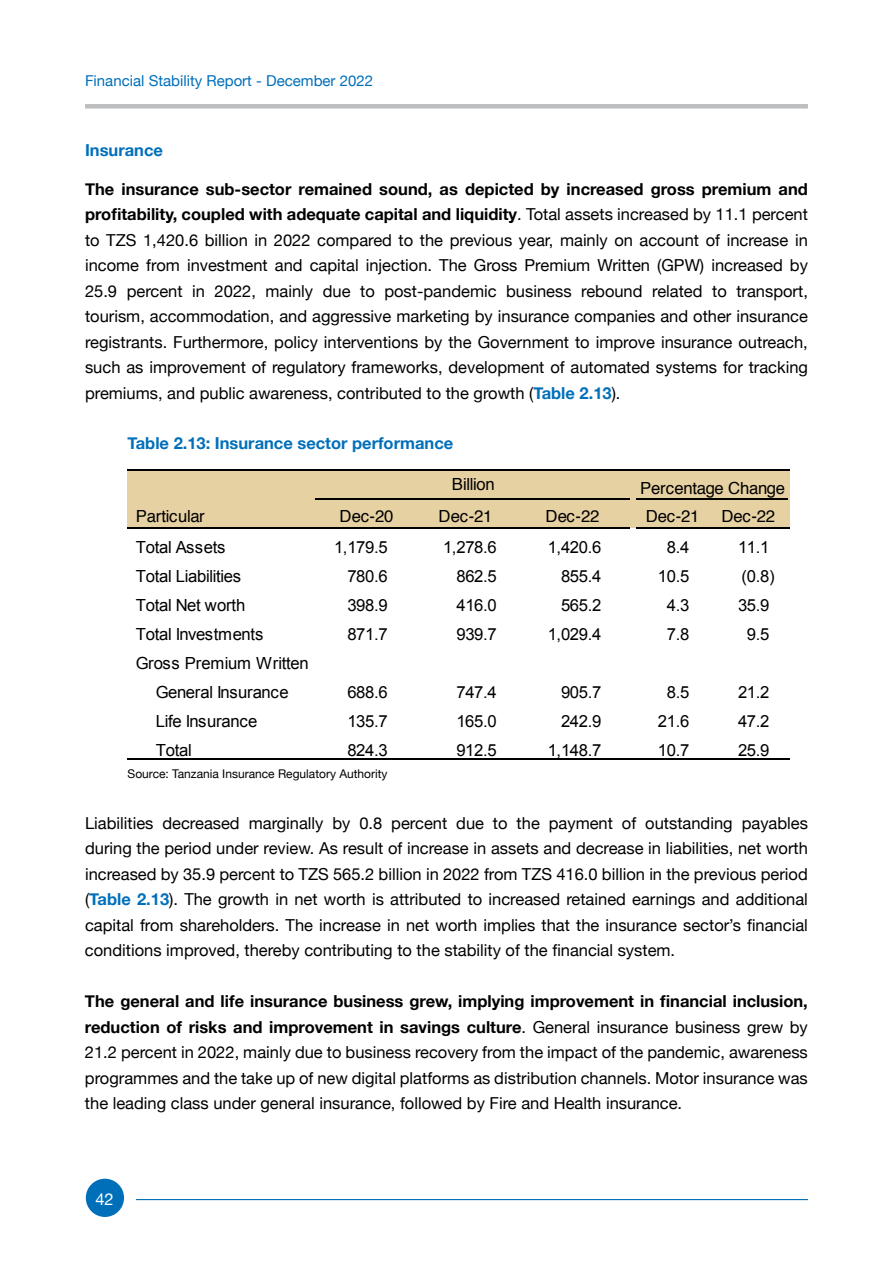
<style>
.page{position:relative;width:893px;height:1263px;background:#fff}
.page>*{position:absolute;margin:0;border:0;box-sizing:border-box;transform-origin:0 0}
.t1{font:16.65px/29px "Arial";letter-spacing:-.025em;color:#000;text-align:center}
.t2{font:16.65px "Helvetica";letter-spacing:-.02em;color:#000}
.t3{font:16.5px/25.5px "Helvetica Neue";color:#000;text-align:justify}
.t4{font:700 16.5px "Helvetica Neue";color:#006fba}
.t5{font:16.5px "Helvetica Neue";color:#fff}
.t6{font:15px "Helvetica Neue";color:#006fba}
.t7{font:12px "Helvetica Neue";color:#000}
.s1{font-weight:700}
.s2{font-weight:700;color:#006fba}
</style>
<div class="page">
<div style="left:85px;top:104px;width:723px;height:5px;background:#bcbec0"></div>
<hr style="left:136px;top:1199px;width:672px;height:1px;background:#006fba">
<div style="left:86px;top:1179px;width:38px;height:38px;background:#006fba;border-radius:50%"></div>
<div style="left:128px;top:470px;width:662px;height:57px;background:#e6d1a2"></div>
<hr style="left:315px;top:498px;width:315px;height:2px;background:#000">
<hr style="left:128px;top:527px;width:502px;height:1px;background:#000">
<hr style="left:128px;top:469px;width:662px;height:2px;background:#000">
<hr style="left:637px;top:498px;width:151px;height:2px;background:#000">
<hr style="left:637px;top:527px;width:153px;height:1px;background:#000">
<hr style="left:128px;top:759px;width:662px;height:1px;background:#000">
<p class="t6" style="left:85px;top:69px;width:290px">Financial Stability Report - December 2022</p>
<p class="t4" style="left:85px;top:138px;width:79px">Insurance</p>
<p class="t3" style="left:85px;top:177px;width:724px"><span class="s1">The insurance sub-sector remained sound, as depicted by increased gross premium and profitability, coupled with adequate capital and liquidity</span>. Total assets increased by 11.1 percent to TZS 1,420.6 billion in 2022 compared to the previous year, mainly on account of increase in income from investment and capital injection. The Gross Premium Written (GPW) increased by 25.9 percent in 2022, mainly due to post-pandemic business rebound related to transport, tourism, accommodation, and aggressive marketing by insurance companies and other insurance registrants. Furthermore, policy interventions by the Government to improve insurance outreach, such as improvement of regulatory frameworks, development of automated systems for tracking premiums, and public awareness, contributed to the growth (<span class="s2">Table 2.13</span>).</p>
<p class="t4" style="left:128px;top:430px;width:327px">Table 2.13: Insurance sector performance</p>
<p class="t2" style="left:136px;top:504px;width:70px">Particular</p>
<p class="t2" style="left:452px;top:471px;width:44px">Billion</p>
<p class="t2" style="left:640px;top:475px;width:147px">Percentage Change</p>
<p class="t2" style="left:340px;top:504px;width:55px">Dec-20</p>
<p class="t2" style="left:439px;top:504px;width:55px">Dec-21</p>
<p class="t2" style="left:545px;top:504px;width:55px">Dec-22</p>
<p class="t2" style="left:646px;top:504px;width:55px">Dec-21</p>
<p class="t2" style="left:721px;top:504px;width:55px">Dec-22</p>
<p class="t1" style="left:136px;top:533px;width:91px">Total Assets</p>
<p class="t1" style="left:334px;top:533px;width:55px">1,179.5</p>
<p class="t1" style="left:443px;top:533px;width:55px">1,278.6</p>
<p class="t1" style="left:548px;top:533px;width:55px">1,420.6</p>
<p class="t1" style="left:667px;top:533px;width:24px">8.4</p>
<p class="t1" style="left:738px;top:533px;width:33px">11.1</p>
<p class="t1" style="left:136px;top:562px;width:107px">Total Liabilities</p>
<p class="t1" style="left:347px;top:562px;width:42px">780.6</p>
<p class="t1" style="left:456px;top:562px;width:42px">862.5</p>
<p class="t1" style="left:561px;top:562px;width:42px">855.4</p>
<p class="t1" style="left:658px;top:562px;width:33px">10.5</p>
<p class="t1" style="left:741px;top:562px;width:35px">(0.8)</p>
<p class="t1" style="left:136px;top:591px;width:111px">Total Net worth</p>
<p class="t1" style="left:347px;top:591px;width:42px">398.9</p>
<p class="t1" style="left:456px;top:591px;width:42px">416.0</p>
<p class="t1" style="left:561px;top:591px;width:42px">565.2</p>
<p class="t1" style="left:667px;top:591px;width:24px">4.3</p>
<p class="t1" style="left:738px;top:591px;width:33px">35.9</p>
<p class="t1" style="left:136px;top:620px;width:129px">Total Investments</p>
<p class="t1" style="left:347px;top:620px;width:42px">871.7</p>
<p class="t1" style="left:456px;top:620px;width:42px">939.7</p>
<p class="t1" style="left:548px;top:620px;width:55px">1,029.4</p>
<p class="t1" style="left:667px;top:620px;width:24px">7.8</p>
<p class="t1" style="left:747px;top:620px;width:24px">9.5</p>
<p class="t1" style="left:136px;top:649px;width:174px">Gross Premium Written<br>General Insurance</p>
<p class="t1" style="left:347px;top:678px;width:42px">688.6</p>
<p class="t1" style="left:456px;top:678px;width:42px">747.4</p>
<p class="t1" style="left:561px;top:678px;width:42px">905.7</p>
<p class="t1" style="left:667px;top:678px;width:24px">8.5</p>
<p class="t1" style="left:738px;top:678px;width:33px">21.2</p>
<p class="t1" style="left:156px;top:706px;width:103px">Life Insurance</p>
<p class="t1" style="left:347px;top:706px;width:42px">135.7</p>
<p class="t1" style="left:456px;top:706px;width:42px">165.0</p>
<p class="t1" style="left:561px;top:706px;width:42px">242.9</p>
<p class="t1" style="left:658px;top:706px;width:33px">21.6</p>
<p class="t1" style="left:738px;top:706px;width:33px">47.2</p>
<p class="t1" style="left:156px;top:735px;width:37px">Total</p>
<p class="t1" style="left:347px;top:735px;width:42px">824.3</p>
<p class="t1" style="left:456px;top:735px;width:42px">912.5</p>
<p class="t1" style="left:548px;top:735px;width:55px">1,148.7</p>
<p class="t1" style="left:658px;top:735px;width:33px">10.7</p>
<p class="t1" style="left:738px;top:735px;width:33px">25.9</p>
<p class="t7" style="left:128px;top:765px;width:262px">Source: Tanzania Insurance Regulatory Authority</p>
<p class="t3" style="left:85px;top:811px;width:724px">Liabilities decreased marginally by 0.8 percent due to the payment of outstanding payables during the period under review. As result of increase in assets and decrease in liabilities, net worth increased by 35.9 percent to TZS 565.2 billion in 2022 from TZS 416.0 billion in the previous period (<span class="s2">Table 2.13</span>). The growth in net worth is attributed to increased retained earnings and additional capital from shareholders. The increase in net worth implies that the insurance sector’s financial conditions improved, thereby contributing to the stability of the financial system.</p>
<p class="t3" style="left:85px;top:989px;width:724px"><span class="s1">The general and life insurance business grew, implying improvement in financial inclusion, reduction of risks and improvement in savings culture</span>. General insurance business grew by 21.2 percent in 2022, mainly due to business recovery from the impact of the pandemic, awareness programmes and the take up of new digital platforms as distribution channels. Motor insurance was the leading class under general insurance, followed by Fire and Health insurance.</p>
<p class="t5" style="left:95px;top:1187px;width:20px">42</p>
</div>
